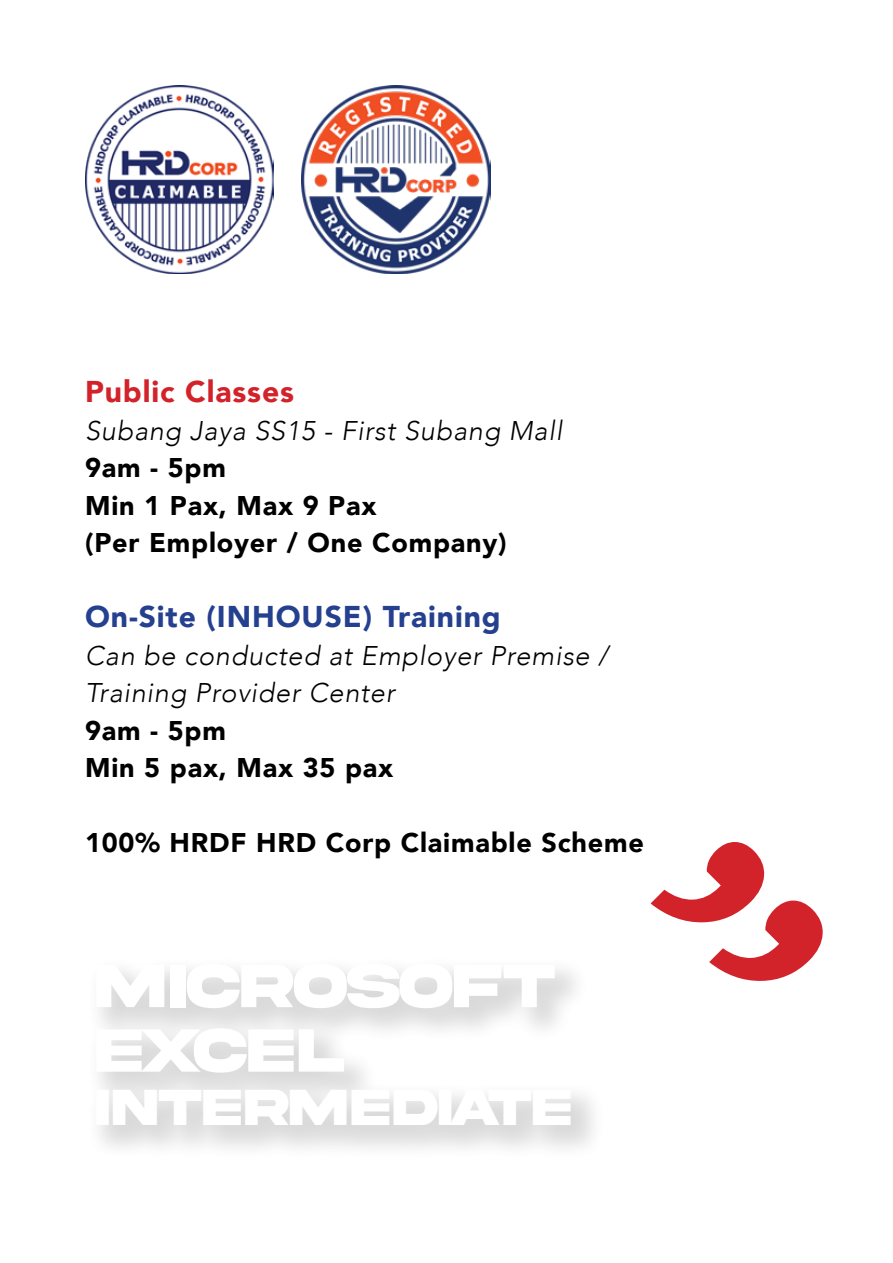
<style>
.page{position:relative;width:893px;height:1263px;background:#fff}
.page>*{position:absolute;margin:0;border:0;box-sizing:border-box;transform-origin:0 0}
.t1{font:700 64.5px/64.5px "Akira Expanded Super";letter-spacing:.005em;color:#fff;scale:.92 1}
.t2{font:700 53.7px "Akira Expanded Super";letter-spacing:.015em;color:#fff;scale:.92 1}
.t3{font:900 30px "Avenir";letter-spacing:.03em;color:#25408f}
.t4{font:900 30px "Avenir";letter-spacing:.03em;color:#d2232a}
.t5{font:900 27px/37.5px "Avenir";letter-spacing:.03em;color:#000}
.t6{font:italic 300 27px/37.5px "Avenir";letter-spacing:.03em;color:#000}
</style>
<div class="page">
<img style="left:85px;top:85px;width:189px;height:189px">
<img style="left:302px;top:85px;width:189px;height:189px">
<svg style="left:651px;top:842px;width:172px;height:139px"></svg>
<div style="left:86px;top:954px;width:521px;height:207px;background:#000;opacity:.75"></div>
<p class="t4" style="left:85px;top:366px;width:211px">Public Classes</p>
<p class="t6" style="left:85px;top:412px;width:479px">Subang Jaya SS15 - First Subang Mall</p>
<p class="t5" style="left:85px;top:448px;width:423px">9am - 5pm<br>Min 1 Pax, Max 9 Pax<br>(Per Employer / One Company)</p>
<p class="t3" style="left:85px;top:591px;width:417px">On-Site (INHOUSE) Training</p>
<p class="t6" style="left:85px;top:637px;width:525px">Can be conducted at Employer Premise /<br>Training Provider Center</p>
<p class="t5" style="left:85px;top:711px;width:310px">9am - 5pm<br>Min 5 pax, Max 35 pax</p>
<p class="t5" style="left:85px;top:823px;width:560px">100% HRDF HRD Corp Claimable Scheme</p>
<h1 class="t1" style="left:96px;top:955px;width:501px">MICROSOFT<br>EXCEL</h1>
<h2 class="t2" style="left:96px;top:1082px;width:518px">INTERMEDIATE</h2>
</div>
